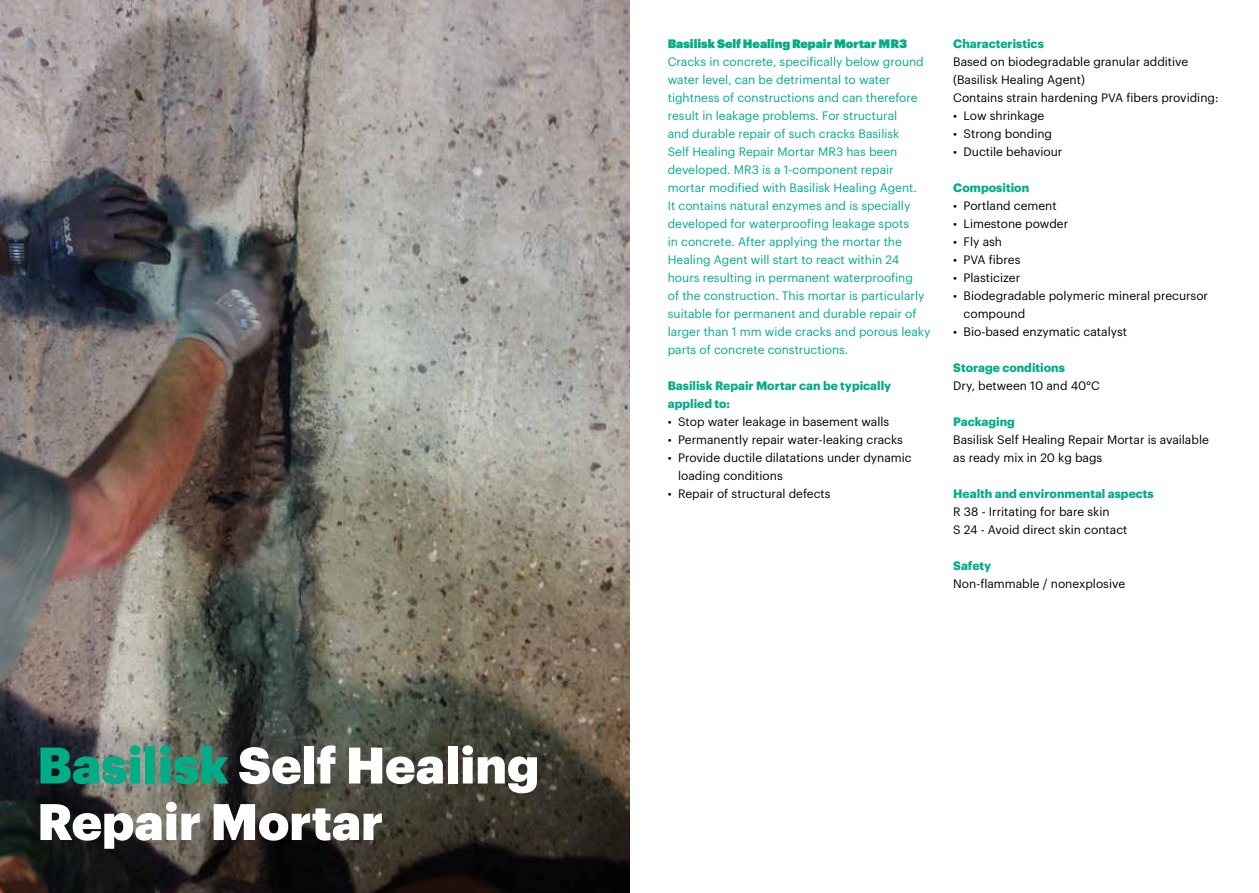
<style>
.page{position:relative;width:1259px;height:893px;background:#fff}
.page>*{position:absolute;margin:0;border:0;box-sizing:border-box;transform-origin:0 0}
.t1{font:900 50.25px/56.6px "Graphik";color:#fff}
.t2{font:12px/18px "Graphik";color:#00ad86}
.t3{font:12px/18px "Graphik";color:#000}
.t4{font:700 12px/18px "Graphik";color:#00ad86}
.t5{font:12px "Graphik Super";color:#00ad86}
.s1{color:#00ad86}
</style>
<div class="page">
<img style="left:0;top:0;width:629px;height:893px">
<h1 class="t1" style="left:37px;top:732px;width:503px"><span class="s1">Basilisk</span> Self Healing<br>Repair Mortar</h1>
<p class="t5" style="left:668px;top:34px;width:241px">Basilisk Self Healing Repair Mortar MR3</p>
<p class="t2" style="left:668px;top:52px;width:264px">Cracks in concrete, specifically below ground water level, can be detrimental to water tightness of constructions and can therefore result in leakage problems. For structural<br>and durable repair of such cracks Basilisk<br>Self Healing Repair Mortar MR3 has been developed. MR3 is a 1-component repair mortar modified with Basilisk Healing Agent.<br>It contains natural enzymes and is specially developed for waterproofing leakage spots<br>in concrete. After applying the mortar the Healing Agent will start to react within 24 hours resulting in permanent waterproofing<br>of the construction. This mortar is particularly suitable for permanent and durable repair of larger than 1 mm wide cracks and porous leaky parts of concrete constructions.</p>
<p class="t4" style="left:668px;top:376px;width:225px">Basilisk Repair Mortar can be typically applied to:</p>
<p class="t3" style="left:668px;top:412px;width:223px">• Stop water leakage in basement walls</p>
<p class="t3" style="left:668px;top:430px;width:237px">• Permanently repair water-leaking cracks</p>
<p class="t3" style="left:678px;top:448px;width:235px;text-indent:-10px">• Provide ductile dilatations under dynamic loading conditions</p>
<p class="t3" style="left:668px;top:484px;width:164px">• Repair of structural defects</p>
<p class="t4" style="left:953px;top:34px;width:92px">Characteristics</p>
<p class="t3" style="left:953px;top:52px;width:267px">Based on biodegradable granular additive (Basilisk Healing Agent)<br>Contains strain hardening PVA fibers providing:</p>
<p class="t3" style="left:953px;top:106px;width:93px">• Low shrinkage</p>
<p class="t3" style="left:953px;top:124px;width:100px">• Strong bonding</p>
<p class="t3" style="left:953px;top:142px;width:111px">• Ductile behaviour</p>
<p class="t4" style="left:953px;top:178px;width:77px">Composition</p>
<p class="t3" style="left:953px;top:196px;width:105px">• Portland cement</p>
<p class="t3" style="left:953px;top:214px;width:116px">• Limestone powder</p>
<p class="t3" style="left:953px;top:232px;width:50px">• Fly ash</p>
<p class="t3" style="left:953px;top:250px;width:69px">• PVA fibres</p>
<p class="t3" style="left:953px;top:268px;width:68px">• Plasticizer</p>
<p class="t3" style="left:963px;top:286px;width:246px;text-indent:-10px">• Biodegradable polymeric mineral precursor compound</p>
<p class="t3" style="left:953px;top:322px;width:175px">• Bio-based enzymatic catalyst</p>
<p class="t4" style="left:953px;top:358px;width:113px">Storage conditions</p>
<p class="t3" style="left:953px;top:376px;width:148px">Dry, between 10 and 40°C</p>
<p class="t4" style="left:953px;top:412px;width:63px">Packaging</p>
<p class="t3" style="left:953px;top:430px;width:257px">Basilisk Self Healing Repair Mortar is available as ready mix in 20 kg bags</p>
<p class="t4" style="left:953px;top:484px;width:202px">Health and environmental aspects</p>
<p class="t3" style="left:953px;top:502px;width:176px">R 38 - Irritating for bare skin<br>S 24 - Avoid direct skin contact</p>
<p class="t4" style="left:953px;top:556px;width:40px">Safety</p>
<p class="t3" style="left:953px;top:574px;width:173px">Non-flammable / nonexplosive</p>
</div>
